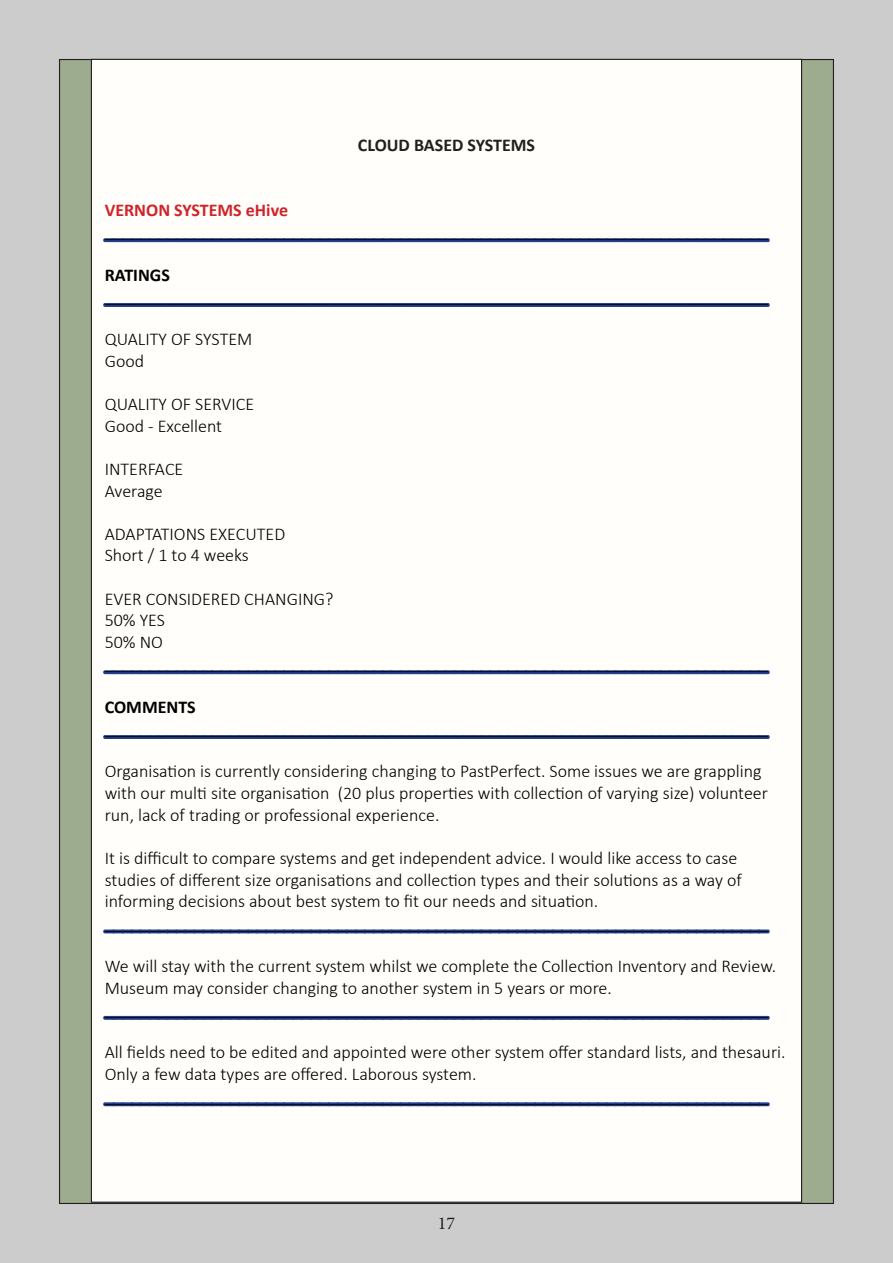
<style>
.page{position:relative;width:893px;height:1263px;background:#cdcccd}
.page>*{position:absolute;margin:0;border:0;box-sizing:border-box;transform-origin:0 0}
.t1{font:300 18px/21.6px "Calibri";color:#000}
.t2{font:700 18px "Calibri";color:#d1232a}
.t3{font:700 18px "Calibri";color:#231f20}
.t4{font:700 18px "Calibri";color:#000}
.t5{font:18px "Minion Pro";color:#231f20}
</style>
<div class="page">
<div style="left:60px;top:60px;width:773px;height:1143px;background:#9dac8e"></div>
<div style="left:91px;top:59px;width:710px;height:1143px;background:#fffefa"></div>
<svg style="left:103px;top:238px;width:667px;height:5px;background:#5266a4"></svg>
<hr style="left:103px;top:303px;width:667px;height:4px;background:#253f8e">
<svg style="left:103px;top:670px;width:667px;height:5px;background:#5166a4"></svg>
<svg style="left:103px;top:735px;width:667px;height:4px;background:#28428f"></svg>
<svg style="left:103px;top:929px;width:667px;height:5px;background:#5165a3"></svg>
<svg style="left:103px;top:1015px;width:667px;height:5px;background:#5367a4"></svg>
<svg style="left:103px;top:1102px;width:667px;height:5px;background:#5166a4"></svg>
<p class="t3" style="left:358px;top:134px;width:179px">CLOUD BASED SYSTEMS</p>
<p class="t2" style="left:105px;top:198px;width:185px">VERNON SYSTEMS eHive</p>
<p class="t1" style="left:105px;top:220px;width:665px">__________________________________________________________________________</p>
<p class="t4" style="left:105px;top:263px;width:67px">RATINGS</p>
<p class="t1" style="left:105px;top:285px;width:665px">__________________________________________________________________________</p>
<p class="t1" style="left:105px;top:328px;width:149px">QUALITY OF SYSTEM</p>
<p class="t1" style="left:105px;top:349px;width:41px">Good</p>
<p class="t1" style="left:105px;top:393px;width:151px">QUALITY OF SERVICE</p>
<p class="t1" style="left:105px;top:414px;width:119px">Good - Excellent</p>
<p class="t1" style="left:105px;top:457px;width:80px">INTERFACE</p>
<p class="t1" style="left:105px;top:479px;width:60px">Average</p>
<p class="t1" style="left:105px;top:522px;width:182px">ADAPTATIONS EXECUTED</p>
<p class="t1" style="left:105px;top:544px;width:146px">Short / 1 to 4 weeks</p>
<p class="t1" style="left:105px;top:587px;width:230px">EVER CONSIDERED CHANGING?</p>
<p class="t1" style="left:105px;top:609px;width:62px">50% YES</p>
<p class="t1" style="left:105px;top:630px;width:60px">50% NO</p>
<p class="t1" style="left:105px;top:652px;width:665px">__________________________________________________________________________</p>
<p class="t4" style="left:105px;top:695px;width:93px">COMMENTS</p>
<p class="t1" style="left:105px;top:717px;width:665px">__________________________________________________________________________</p>
<p class="t1" style="left:105px;top:760px;width:665px">Organisation is currently considering changing to PastPerfect. Some issues we are grappling with our multi site organisation (20 plus properties with collection of varying size) volunteer run, lack of trading or professional experience.</p>
<p class="t1" style="left:105px;top:846px;width:639px">It is difficult to compare systems and get independent advice. I would like access to case studies of different size organisations and collection types and their solutions as a way of informing decisions about best system to fit our needs and situation.</p>
<p class="t1" style="left:105px;top:911px;width:665px">__________________________________________________________________________</p>
<p class="t1" style="left:105px;top:954px;width:673px">We will stay with the current system whilst we complete the Collection Inventory and Review.<br>Museum may consider changing to another system in 5 years or more.</p>
<p class="t1" style="left:105px;top:997px;width:665px">__________________________________________________________________________</p>
<p class="t1" style="left:105px;top:1041px;width:682px">All fields need to be edited and appointed were other system offer standard lists, and thesauri.<br>Only a few data types are offered. Laborous system.</p>
<p class="t1" style="left:105px;top:1084px;width:665px">__________________________________________________________________________</p>
<p class="t5" style="left:438px;top:1211px;width:19px">17</p>
</div>
